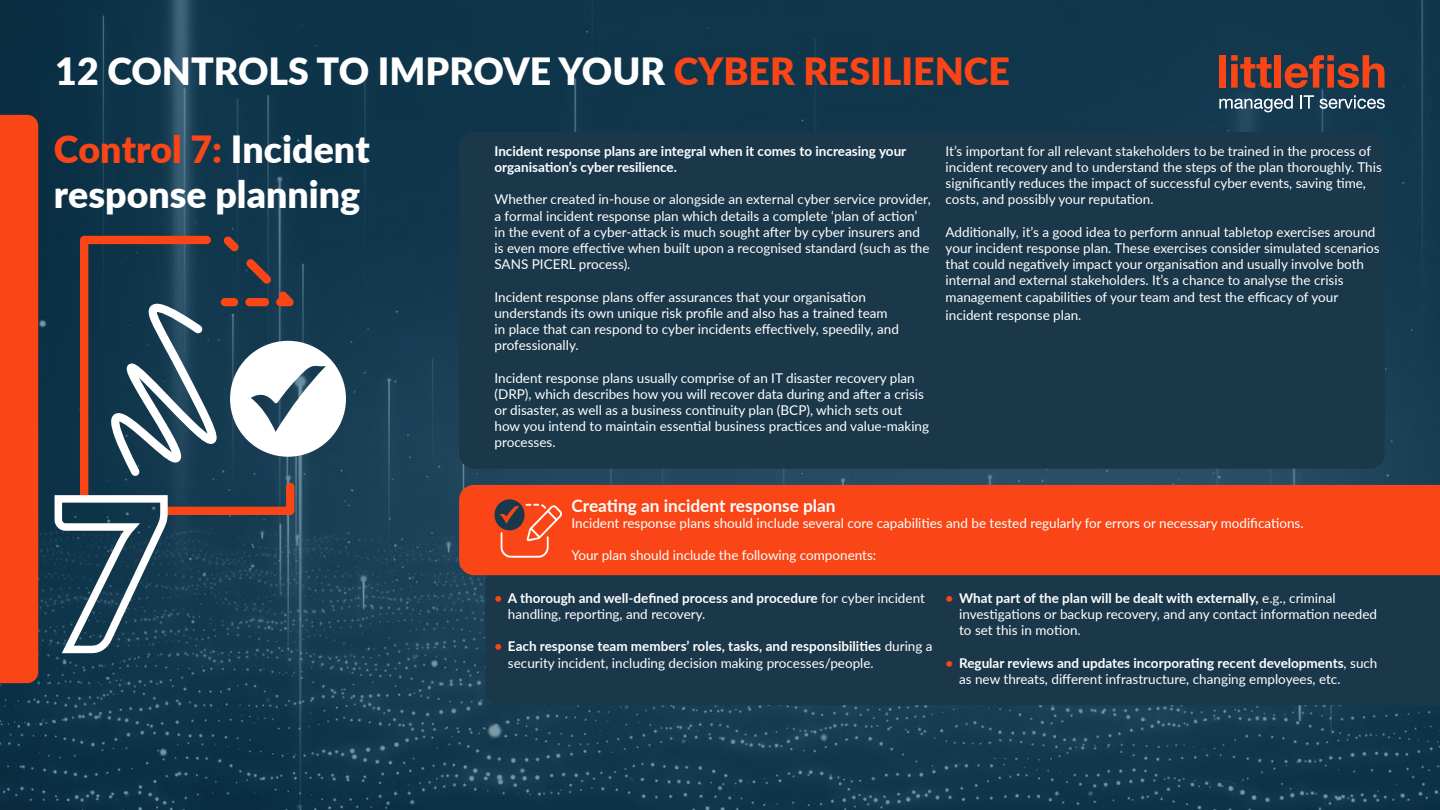
<style>
.page{position:relative;width:1440px;height:810px;background:#fff}
.page>*{position:absolute;margin:0;border:0;box-sizing:border-box;transform-origin:0 0}
.t1{font:900 37.5px/77.8px "Lato";color:#fff}
.t2{font:700 17.25px "Lato";color:#fff}
.t3{font:13.5px/16.2px "Lato";color:#fff}
.t4{font:700 13.5px/16.2px "Lato";color:#fff}
.s1{color:#fa4616}
.s2{font-weight:700;color:#fa4616}
.s3{font-weight:700}
</style>
<div class="page">
<img style="left:0;top:0;width:1440px;height:810px">
<div style="left:459px;top:132px;width:926px;height:337px;background:#1a384a;border-radius:15px"></div>
<div style="left:1220px;top:55px;width:6px;height:33px;background:#fa4616"></div>
<svg style="left:1231px;top:55px;width:40px;height:33px"></svg>
<div style="left:1275px;top:55px;width:6px;height:33px;background:#fa4616"></div>
<svg style="left:1285px;top:55px;width:99px;height:33px"></svg>
<svg style="left:1220px;top:95px;width:73px;height:17px"></svg>
<svg style="left:1300px;top:95px;width:14px;height:13px"></svg>
<svg style="left:1320px;top:95px;width:65px;height:14px"></svg>
<div style="left:0;top:115px;width:38px;height:568px;background:#fa4616"></div>
<div style="left:485px;top:575px;width:955px;height:130px;background:#1a384a"></div>
<div style="left:459px;top:485px;width:981px;height:90px;background:#fa4616"></div>
<svg style="left:49px;top:235px;width:297px;height:424px"></svg>
<svg style="left:494px;top:499px;width:68px;height:59px"></svg>
<h1 class="t1" style="left:54px;top:36px;width:957px">12 CONTROLS TO IMPROVE YOUR <span class="s1">CYBER RESILIENCE<br>Control 7:</span> Incident</h1>
<h1 class="t1" style="left:54px;top:154px;width:308px">response planning</h1>
<p class="t3" style="left:946px;top:142px;width:438px">It’s important for all relevant stakeholders to be trained in the process of incident recovery and to understand the steps of the plan thoroughly. This significantly reduces the impact of successful cyber events, saving time, costs, and possibly your reputation.</p>
<p class="t3" style="left:946px;top:223px;width:436px">Additionally, it’s a good idea to perform annual tabletop exercises around your incident response plan. These exercises consider simulated scenarios that could negatively impact your organisation and usually involve both internal and external stakeholders. It’s a chance to analyse the crisis management capabilities of your team and test the efficacy of your</p>
<p class="t3" style="left:946px;top:306px;width:137px">incident response plan.</p>
<p class="t4" style="left:494px;top:144px;width:413px">Incident response plans are integral when it comes to increasing your organisation’s cyber resilience.</p>
<p class="t3" style="left:494px;top:191px;width:438px">Whether created in-house or alongside an external cyber service provider, a formal incident response plan which details a complete ‘plan of action’ in the event of a cyber-attack is much sought after by cyber insurers and is even more effective when built upon a recognised standard (such as the SANS PICERL process).</p>
<p class="t3" style="left:494px;top:288px;width:406px">Incident response plans offer assurances that your organisation understands its own unique risk profile and also has a trained team in place that can respond to cyber incidents effectively, speedily, and professionally.</p>
<p class="t3" style="left:494px;top:369px;width:436px">Incident response plans usually comprise of an IT disaster recovery plan (DRP), which describes how you will recover data during and after a crisis or disaster, as well as a business continuity plan (BCP), which sets out how you intend to maintain essential business practices and value-making processes.</p>
<p class="t2" style="left:572px;top:493px;width:266px">Creating an incident response plan</p>
<p class="t3" style="left:572px;top:514px;width:734px">Incident response plans should include several core capabilities and be tested regularly for errors or necessary modifications.</p>
<p class="t3" style="left:572px;top:547px;width:306px">Your plan should include the following components:</p>
<p class="t3" style="left:508px;top:589px;width:418px;text-indent:-14px"><span class="s2">•</span> <span class="s3">A thorough and well-defined process and procedure</span> for cyber incident handling, reporting, and recovery.</p>
<p class="t3" style="left:508px;top:638px;width:426px;text-indent:-14px"><span class="s2">•</span> <span class="s3">Each response team members’ roles, tasks, and responsibilities</span> during a security incident, including decision making processes/people.</p>
<p class="t3" style="left:959px;top:589px;width:419px;text-indent:-14px"><span class="s2">•</span> <span class="s3">What part of the plan will be dealt with externally,</span> e.g., criminal investigations or backup recovery, and any contact information needed to set this in motion.</p>
<p class="t3" style="left:959px;top:654px;width:420px;text-indent:-13px"><span class="s2">•</span> <span class="s3">Regular reviews and updates incorporating recent developments</span>, such as new threats, different infrastructure, changing employees, etc.</p>
</div>
